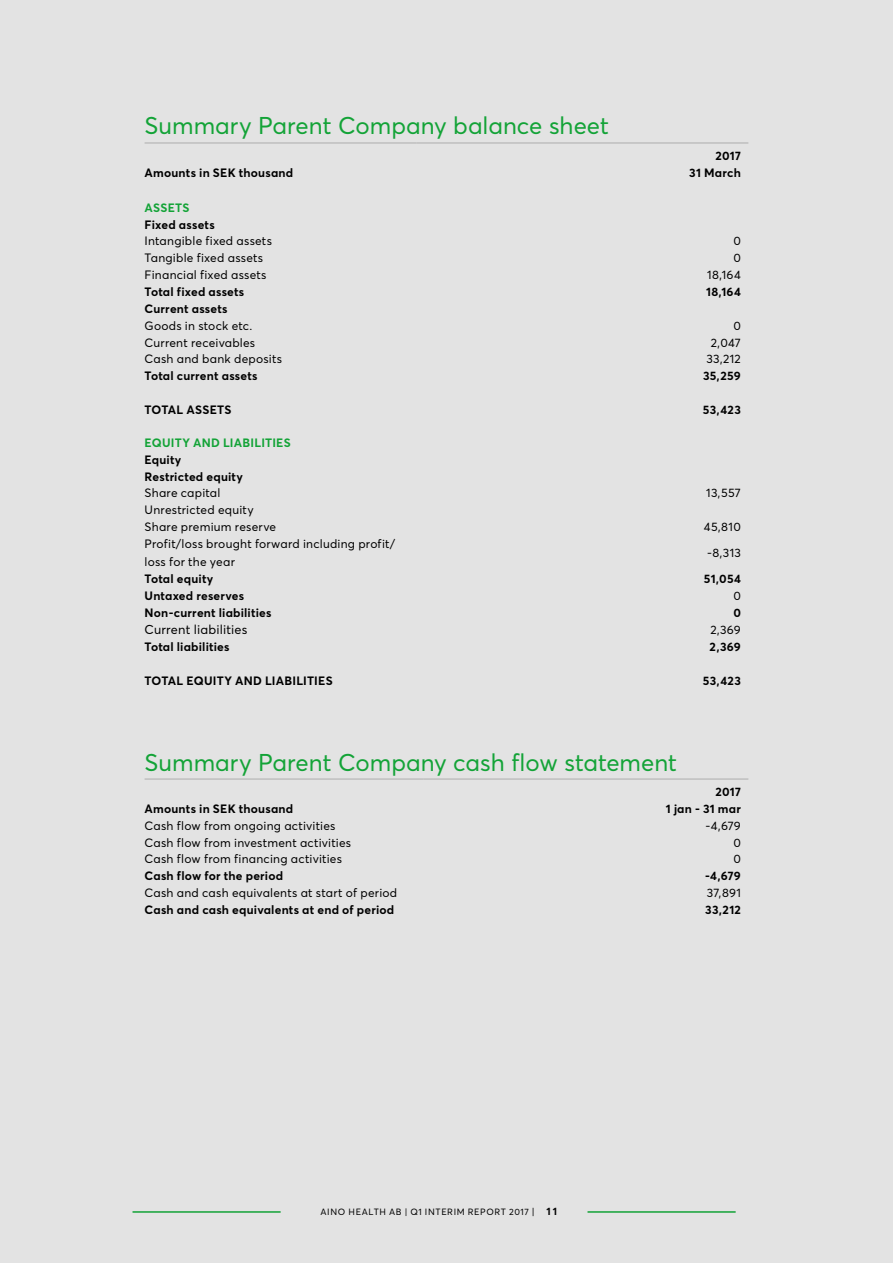
<style>
.page{position:relative;width:893px;height:1263px;background:#e3e3e3}
.page>*{position:absolute;margin:0;border:0;box-sizing:border-box;transform-origin:0 0}
.t1{font:24px "Averta Std";color:#13a337}
.t2{font:12.75px "Averta Std";letter-spacing:.01em;color:#000}
.t3{font:12px/16.8px "Averta Std";letter-spacing:.015em;color:#000}
.t4{font:700 12px/16.8px "Averta Std";letter-spacing:.015em;color:#000}
.t5{font:700 12px "Averta Std";letter-spacing:.02em;color:#13a337}
.t6{font:9px "Averta Std";letter-spacing:.07em;color:#000}
.s1{font-size:9.75px}
.s2{font-weight:700;font-size:10.5px}
</style>
<div class="page">
<hr style="left:145px;top:142px;width:272px;height:2px;background:#bfbfbf">
<hr style="left:417px;top:142px;width:331px;height:2px;background:#bfbfbf">
<hr style="left:145px;top:778px;width:279px;height:2px;background:#bfbfbf">
<hr style="left:424px;top:778px;width:126px;height:2px;background:#bfbfbf">
<hr style="left:550px;top:778px;width:198px;height:2px;background:#bfbfbf">
<hr style="left:133px;top:1211px;width:148px;height:2px;background:#13a337">
<hr style="left:587px;top:1211px;width:149px;height:2px;background:#13a337">
<h1 class="t1" style="left:145px;top:111px;width:466px">Summary Parent Company balance sheet</h1>
<p class="t4" style="left:715px;top:147px;width:27px">2017</p>
<p class="t4" style="left:145px;top:165px;width:150px">Amounts in SEK thousand</p>
<p class="t4" style="left:689px;top:165px;width:53px">31 March</p>
<p class="t5" style="left:145px;top:200px;width:46px">ASSETS</p>
<p class="t4" style="left:145px;top:216px;width:72px">Fixed assets</p>
<p class="t3" style="left:145px;top:233px;width:129px">Intangible fixed assets</p>
<p class="t3" style="left:733px;top:233px;width:9px">0</p>
<p class="t3" style="left:145px;top:249px;width:120px">Tangible fixed assets</p>
<p class="t3" style="left:733px;top:249px;width:9px">0</p>
<p class="t3" style="left:145px;top:266px;width:123px">Financial fixed assets</p>
<p class="t3" style="left:707px;top:266px;width:35px">18,164</p>
<p class="t4" style="left:145px;top:283px;width:101px">Total fixed assets</p>
<p class="t4" style="left:706px;top:283px;width:36px">18,164</p>
<p class="t4" style="left:145px;top:300px;width:85px">Current assets</p>
<p class="t3" style="left:145px;top:317px;width:109px">Goods in stock etc.</p>
<p class="t3" style="left:733px;top:317px;width:9px">0</p>
<p class="t3" style="left:145px;top:334px;width:112px">Current receivables</p>
<p class="t3" style="left:711px;top:334px;width:31px">2,047</p>
<p class="t3" style="left:145px;top:351px;width:139px">Cash and bank deposits</p>
<p class="t3" style="left:706px;top:351px;width:36px">33,212</p>
<p class="t4" style="left:145px;top:367px;width:114px">Total current assets</p>
<p class="t4" style="left:703px;top:367px;width:39px">35,259</p>
<p class="t4" style="left:145px;top:401px;width:88px">TOTAL ASSETS</p>
<p class="t4" style="left:703px;top:401px;width:39px">53,423</p>
<p class="t5" style="left:145px;top:435px;width:148px">EQUITY AND LIABILITIES</p>
<p class="t4" style="left:145px;top:451px;width:100px">Equity<br>Restricted equity</p>
<p class="t3" style="left:145px;top:485px;width:77px">Share capital</p>
<p class="t3" style="left:706px;top:485px;width:36px">13,557</p>
<p class="t3" style="left:145px;top:501px;width:133px">Unrestricted equity<br>Share premium reserve</p>
<p class="t3" style="left:704px;top:518px;width:39px">45,810</p>
<p class="t3" style="left:145px;top:534px;width:252px;line-height:18px">Profit/loss brought forward including profit/ loss for the year</p>
<p class="t3" style="left:707px;top:544px;width:35px">-8,313</p>
<p class="t4" style="left:145px;top:570px;width:70px">Total equity</p>
<p class="t4" style="left:704px;top:570px;width:38px">51,054</p>
<p class="t4" style="left:145px;top:587px;width:101px">Untaxed reserves</p>
<p class="t3" style="left:733px;top:587px;width:9px">0</p>
<p class="t4" style="left:145px;top:604px;width:128px">Non-current liabilities</p>
<p class="t4" style="left:733px;top:604px;width:9px">0</p>
<p class="t2" style="left:145px;top:622px;width:104px">Current liabilities</p>
<p class="t3" style="left:710px;top:621px;width:32px">2,369</p>
<p class="t4" style="left:145px;top:638px;width:86px">Total liabilities</p>
<p class="t4" style="left:710px;top:638px;width:33px">2,369</p>
<p class="t4" style="left:145px;top:672px;width:190px">TOTAL EQUITY AND LIABILITIES</p>
<p class="t4" style="left:703px;top:672px;width:39px">53,423</p>
<h1 class="t1" style="left:145px;top:747px;width:534px">Summary Parent Company cash flow statement</h1>
<p class="t4" style="left:715px;top:783px;width:27px">2017</p>
<p class="t4" style="left:145px;top:800px;width:150px">Amounts in SEK thousand</p>
<p class="t4" style="left:666px;top:800px;width:76px">1 jan - 31 mar</p>
<p class="t3" style="left:145px;top:817px;width:192px">Cash flow from ongoing activities</p>
<p class="t3" style="left:706px;top:817px;width:37px">-4,679</p>
<p class="t3" style="left:145px;top:834px;width:208px">Cash flow from investment activities</p>
<p class="t3" style="left:733px;top:834px;width:9px">0</p>
<p class="t3" style="left:145px;top:851px;width:199px">Cash flow from financing activities</p>
<p class="t3" style="left:733px;top:851px;width:9px">0</p>
<p class="t4" style="left:145px;top:867px;width:140px">Cash flow for the period</p>
<p class="t4" style="left:705px;top:867px;width:37px">-4,679</p>
<p class="t3" style="left:145px;top:884px;width:254px">Cash and cash equivalents at start of period</p>
<p class="t3" style="left:707px;top:884px;width:35px">37,891</p>
<p class="t4" style="left:145px;top:901px;width:251px">Cash and cash equivalents at end of period</p>
<p class="t4" style="left:705px;top:901px;width:37px">33,212</p>
<p class="t6" style="left:321px;top:1206px;width:238px">AINO HEALTH AB | Q1 INTERIM REPORT 2017 <span class="s1">|</span> <span class="s2">11</span></p>
</div>
